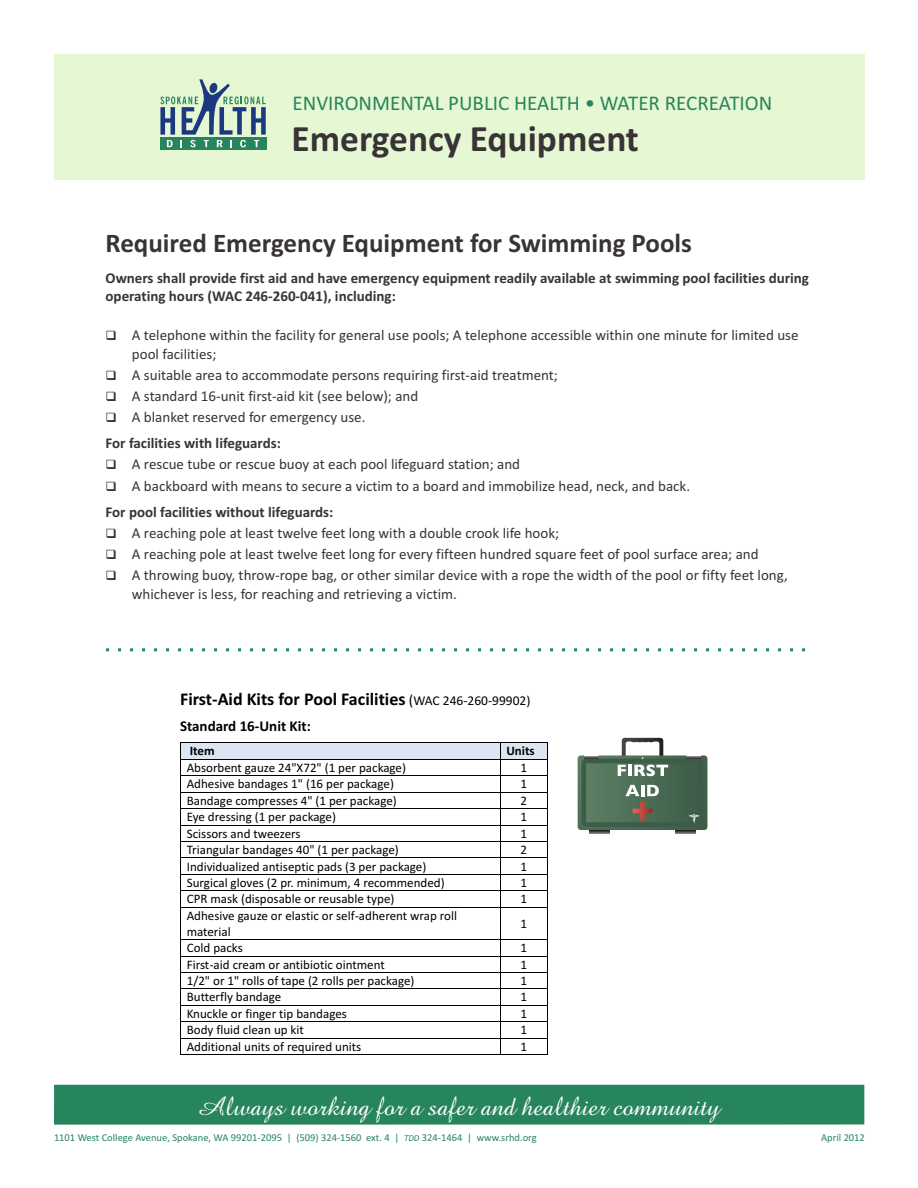
<style>
.page{position:relative;width:918px;height:1188px;background:#fff}
.page>*{position:absolute;margin:0;border:0;box-sizing:border-box;transform-origin:0 0}
.t1{font:700 37.35px "Calibri";color:#383336}
.t2{font:27px "Amazone BT";color:#fff}
.t3{font:700 27px "Calibri";color:#383336}
.t4{font:21px "Calibri";color:#26855c}
.t5{font:700 18px "Calibri";color:#000}
.t6{font:15px/18.3px "Calibri";color:#383336}
.t7{font:700 15px/18.3px "Calibri";color:#383336}
.t8{font:700 15px "Calibri";color:#000}
.t9{font:13.05px/15.9px "Calibri";color:#000}
.t10{font:700 13.05px "Calibri";color:#000}
.t11{font:10.5px "Calibri";color:#26855c}
.s1{font-weight:700}
.s2{font-weight:400;font-size:15px}
.s3{font-weight:400;font-size:13.5px}
.s4{font-style:italic;font-size:9px}
</style>
<div class="page">
<svg style="left:590px;top:830px;width:19px;height:3px"></svg>
<svg style="left:676px;top:830px;width:19px;height:3px"></svg>
<svg style="left:578px;top:738px;width:129px;height:92px"></svg>
<div style="left:181px;top:743px;width:6px;height:16px;background:#dbe6f2"></div>
<div style="left:494px;top:743px;width:6px;height:16px;background:#dbe6f2"></div>
<div style="left:187px;top:743px;width:307px;height:16px;background:#dbe6f2"></div>
<div style="left:500px;top:743px;width:6px;height:16px;background:#dbe6f2"></div>
<div style="left:542px;top:743px;width:6px;height:16px;background:#dbe6f2"></div>
<div style="left:506px;top:743px;width:36px;height:16px;background:#dbe6f2"></div>
<hr style="left:181px;top:743px;width:319px;height:1px;background:#000">
<hr style="left:500px;top:743px;width:48px;height:1px;background:#000">
<hr style="left:181px;top:759px;width:319px;height:1px;background:#000">
<hr style="left:500px;top:759px;width:48px;height:1px;background:#000">
<hr style="left:181px;top:776px;width:319px;height:1px;background:#000">
<hr style="left:500px;top:776px;width:48px;height:1px;background:#000">
<hr style="left:181px;top:792px;width:319px;height:1px;background:#000">
<hr style="left:500px;top:792px;width:48px;height:1px;background:#000">
<hr style="left:181px;top:808px;width:319px;height:1px;background:#000">
<hr style="left:500px;top:808px;width:48px;height:1px;background:#000">
<hr style="left:181px;top:825px;width:319px;height:1px;background:#000">
<hr style="left:500px;top:825px;width:48px;height:1px;background:#000">
<hr style="left:181px;top:841px;width:319px;height:1px;background:#000">
<hr style="left:500px;top:841px;width:48px;height:1px;background:#000">
<hr style="left:181px;top:858px;width:319px;height:1px;background:#000">
<hr style="left:500px;top:858px;width:48px;height:1px;background:#000">
<hr style="left:181px;top:874px;width:319px;height:1px;background:#000">
<hr style="left:500px;top:874px;width:48px;height:1px;background:#000">
<hr style="left:181px;top:891px;width:319px;height:1px;background:#000">
<hr style="left:500px;top:891px;width:48px;height:1px;background:#000">
<svg style="left:180px;top:743px;width:1px;height:165px"></svg>
<hr style="left:181px;top:907px;width:319px;height:1px;background:#000">
<svg style="left:500px;top:744px;width:1px;height:163px"></svg>
<hr style="left:500px;top:907px;width:48px;height:1px;background:#000">
<hr style="left:180px;top:908px;width:1px;height:31px;background:#000">
<hr style="left:500px;top:908px;width:1px;height:31px;background:#000">
<hr style="left:548px;top:908px;width:1px;height:31px;background:#000">
<hr style="left:181px;top:939px;width:319px;height:1px;background:#000">
<hr style="left:500px;top:939px;width:48px;height:1px;background:#000">
<hr style="left:181px;top:956px;width:319px;height:1px;background:#000">
<hr style="left:500px;top:956px;width:48px;height:1px;background:#000">
<hr style="left:181px;top:972px;width:319px;height:1px;background:#000">
<hr style="left:500px;top:972px;width:48px;height:1px;background:#000">
<hr style="left:181px;top:989px;width:319px;height:1px;background:#000">
<hr style="left:500px;top:989px;width:48px;height:1px;background:#000">
<hr style="left:181px;top:1005px;width:319px;height:1px;background:#000">
<hr style="left:500px;top:1005px;width:48px;height:1px;background:#000">
<hr style="left:181px;top:1022px;width:319px;height:1px;background:#000">
<hr style="left:500px;top:1022px;width:48px;height:1px;background:#000">
<hr style="left:181px;top:1038px;width:319px;height:1px;background:#000">
<hr style="left:500px;top:1038px;width:48px;height:1px;background:#000">
<svg style="left:180px;top:939px;width:1px;height:116px"></svg>
<hr style="left:181px;top:1054px;width:319px;height:1px;background:#000">
<svg style="left:500px;top:940px;width:1px;height:114px"></svg>
<hr style="left:500px;top:1054px;width:48px;height:1px;background:#000">
<div style="left:54px;top:54px;width:810px;height:126px;background:#e6f7d4"></div>
<div style="left:54px;top:1085px;width:810px;height:40px;background:#26855c"></div>
<svg style="left:106px;top:648px;width:700px;height:3px"></svg>
<div style="left:160px;top:138px;width:106px;height:12px;background:#26855c"></div>
<svg style="left:160px;top:79px;width:106px;height:68px"></svg>
<h3 class="t4" style="left:293px;top:94px;width:481px">ENVIRONMENTAL PUBLIC HEALTH • WATER RECREATION</h3>
<h1 class="t1" style="left:291px;top:123px;width:349px">Emergency Equipment</h1>
<h2 class="t3" style="left:106px;top:232px;width:588px">Required Emergency Equipment for Swimming Pools</h2>
<p class="t7" style="left:106px;top:270px;width:705px">Owners shall provide first aid and have emergency equipment readily available at swimming pool facilities during operating hours (WAC 246-260-041), including:</p>
<p class="t6" style="left:132px;top:328px;width:668px;text-indent:-26px">❑ A telephone within the facility for general use pools; A telephone accessible within one minute for limited use pool facilities;</p>
<p class="t6" style="left:106px;top:367px;width:454px">❑ A suitable area to accommodate persons requiring first-aid treatment;</p>
<p class="t6" style="left:106px;top:388px;width:314px">❑ A standard 16-unit first-aid kit (see below); and</p>
<p class="t6" style="left:106px;top:405px;width:262px;line-height:26.5px">❑ A blanket reserved for emergency use.<br><span class="s1">For facilities with lifeguards:</span></p>
<p class="t6" style="left:106px;top:457px;width:416px">❑ A rescue tube or rescue buoy at each pool lifeguard station; and</p>
<p class="t6" style="left:106px;top:474px;width:586px;line-height:26.5px">❑ A backboard with means to secure a victim to a board and immobilize head, neck, and back.<br><span class="s1">For pool facilities without lifeguards:</span></p>
<p class="t6" style="left:106px;top:525px;width:455px">❑ A reaching pole at least twelve feet long with a double crook life hook;</p>
<p class="t6" style="left:106px;top:546px;width:655px">❑ A reaching pole at least twelve feet long for every fifteen hundred square feet of pool surface area; and</p>
<p class="t6" style="left:132px;top:567px;width:657px;text-indent:-26px">❑ A throwing buoy, throw-rope bag, or other similar device with a rope the width of the pool or fifty feet long, whichever is less, for reaching and retrieving a victim.</p>
<p class="t5" style="left:180px;top:692px;width:352px">First-Aid Kits for Pool Facilities <span class="s2">(</span><span class="s3">WAC 246-260-99902)</span></p>
<p class="t8" style="left:180px;top:720px;width:132px">Standard 16-Unit Kit:</p>
<p class="t10" style="left:190px;top:746px;width:27px">Item</p>
<p class="t10" style="left:506px;top:746px;width:30px">Units</p>
<p class="t9" style="left:187px;top:761px;width:221px">Absorbent gauze 24"X72" (1 per package)</p>
<p class="t9" style="left:521px;top:761px;width:8px">1</p>
<p class="t9" style="left:187px;top:777px;width:209px">Adhesive bandages 1" (16 per package)</p>
<p class="t9" style="left:521px;top:777px;width:8px">1</p>
<p class="t9" style="left:187px;top:794px;width:212px">Bandage compresses 4" (1 per package)</p>
<p class="t9" style="left:521px;top:794px;width:8px">2</p>
<p class="t9" style="left:187px;top:810px;width:151px">Eye dressing (1 per package)</p>
<p class="t9" style="left:521px;top:810px;width:8px">1</p>
<p class="t9" style="left:187px;top:826px;width:115px">Scissors and tweezers</p>
<p class="t9" style="left:521px;top:826px;width:8px">1</p>
<p class="t9" style="left:187px;top:843px;width:214px">Triangular bandages 40" (1 per package)</p>
<p class="t9" style="left:521px;top:843px;width:8px">2</p>
<p class="t9" style="left:187px;top:859px;width:241px">Individualized antiseptic pads (3 per package)</p>
<p class="t9" style="left:521px;top:859px;width:8px">1</p>
<p class="t9" style="left:187px;top:876px;width:259px">Surgical gloves (2 pr. minimum, 4 recommended)</p>
<p class="t9" style="left:521px;top:876px;width:8px">1</p>
<p class="t9" style="left:187px;top:892px;width:209px">CPR mask (disposable or reusable type)</p>
<p class="t9" style="left:521px;top:892px;width:8px">1</p>
<p class="t9" style="left:187px;top:909px;width:272px">Adhesive gauze or elastic or self-adherent wrap roll material</p>
<p class="t9" style="left:521px;top:917px;width:8px">1</p>
<p class="t9" style="left:187px;top:941px;width:58px">Cold packs</p>
<p class="t9" style="left:521px;top:941px;width:8px">1</p>
<p class="t9" style="left:187px;top:957px;width:200px">First-aid cream or antibiotic ointment</p>
<p class="t9" style="left:521px;top:957px;width:8px">1</p>
<p class="t9" style="left:187px;top:974px;width:229px">1/2" or 1" rolls of tape (2 rolls per package)</p>
<p class="t9" style="left:521px;top:974px;width:8px">1</p>
<p class="t9" style="left:187px;top:990px;width:96px">Butterfly bandage</p>
<p class="t9" style="left:521px;top:990px;width:8px">1</p>
<p class="t9" style="left:187px;top:1007px;width:162px">Knuckle or finger tip bandages</p>
<p class="t9" style="left:521px;top:1007px;width:8px">1</p>
<p class="t9" style="left:187px;top:1023px;width:119px">Body fluid clean up kit</p>
<p class="t9" style="left:521px;top:1023px;width:8px">1</p>
<p class="t9" style="left:187px;top:1040px;width:176px">Additional units of required units</p>
<p class="t9" style="left:521px;top:1040px;width:8px">1</p>
<h2 class="t2" style="left:196px;top:1094px;width:525px">Always working for a safer and healthier community</h2>
<p class="t11" style="left:54px;top:1133px;width:484px">1101 West College Avenue, Spokane, WA 99201-2095 | (509) 324-1560 ext. 4 | <span class="s4">TDD</span> 324-1464 | www.srhd.org</p>
<p class="t11" style="left:821px;top:1133px;width:45px">April 2012</p>
</div>
